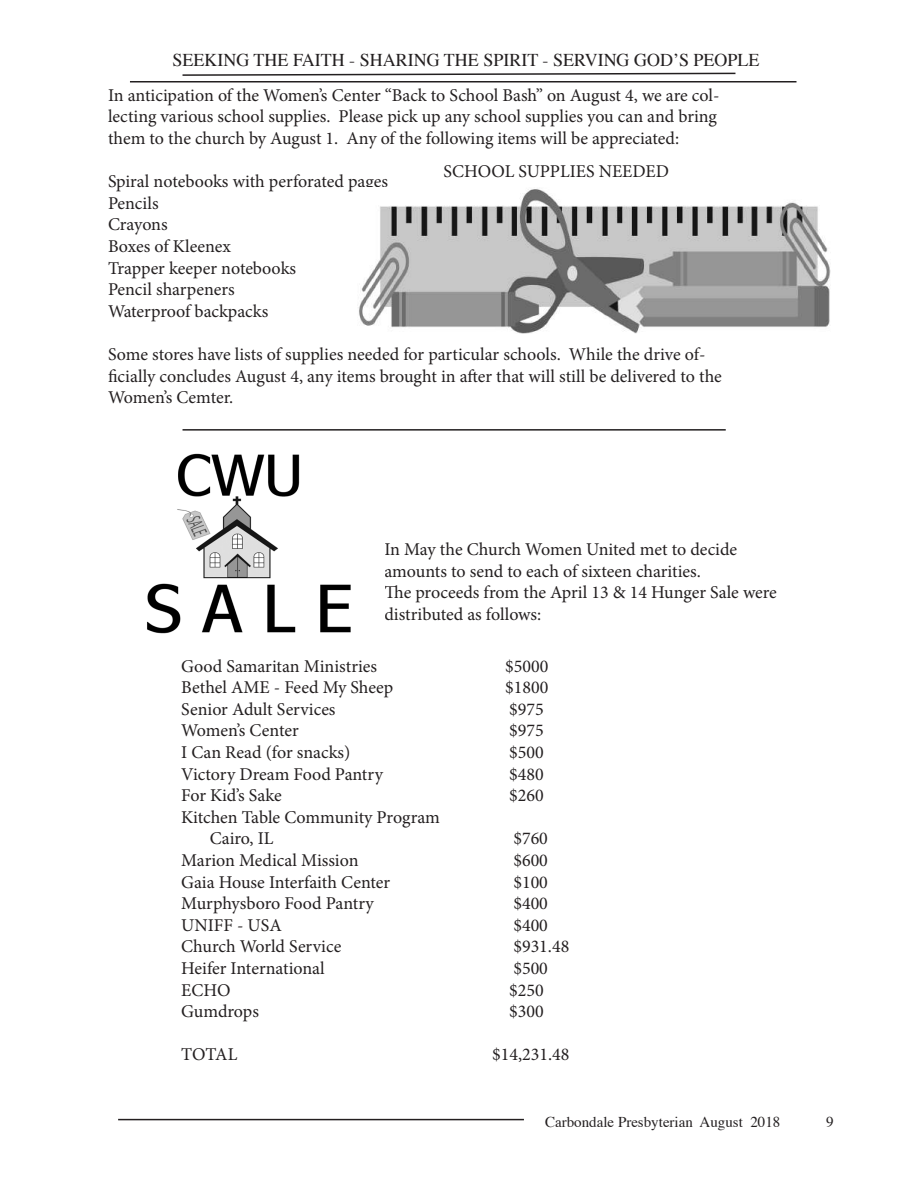
<style>
.page{position:relative;width:918px;height:1188px;background:#fff}
.page>*{position:absolute;margin:0;border:0;box-sizing:border-box;transform-origin:0 0}
.t1{font:18px/21.6px "Minion Pro";color:#231f20}
.t2{font:18px "Times";color:#231f20}
.t3{font:15px "Times";color:#231f20}
</style>
<div class="page">
<hr style="left:118px;top:1119px;width:406px;height:1px;background:#231f20">
<hr style="left:130px;top:81px;width:667px;height:1px;background:#231f20">
<svg style="left:182px;top:72px;width:554px;height:4px"></svg>
<img style="left:147px;top:453px;width:204px;height:181px">
<img style="left:358px;top:189px;width:472px;height:145px">
<hr style="left:183px;top:429px;width:543px;height:2px;background:#231f20">
<p class="t2" style="left:172px;top:49px;width:589px">SEEKING THE FAITH - SHARING THE SPIRIT - SERVING GOD’S PEOPLE</p>
<p class="t1" style="left:108px;top:84px;width:613px">In anticipation of the Women’s Center “Back to School Bash” on August 4, we are col&shy;lecting various school supplies. Please pick up any school supplies you can and bring them to the church by August 1. Any of the following items will be appreciated:</p>
<p class="t1" style="left:108px;top:171px;width:281px">Spiral notebooks with perforated pages<br>Pencils<br>Crayons<br>Boxes of Kleenex<br>Trapper keeper notebooks<br>Pencil sharpeners<br>Waterproof backpacks</p>
<p class="t1" style="left:108px;top:344px;width:615px">Some stores have lists of supplies needed for particular schools. While the drive of&shy;ficially concludes August 4, any items brought in after that will still be delivered to the<br>Women’s Cemter.</p>
<p class="t1" style="left:444px;top:161px;width:227px">SCHOOL SUPPLIES NEEDED</p>
<p class="t1" style="left:384px;top:539px;width:394px">In May the Church Women United met to decide amounts to send to each of sixteen charities.<br>The proceeds from the April 13 &amp; 14 Hunger Sale were distributed as follows:</p>
<p class="t1" style="left:181px;top:655px;width:197px">Good Samaritan Ministries</p>
<p class="t1" style="left:505px;top:655px;width:45px">$5000</p>
<p class="t1" style="left:181px;top:677px;width:214px">Bethel AME - Feed My Sheep</p>
<p class="t1" style="left:505px;top:677px;width:45px">$1800</p>
<p class="t1" style="left:181px;top:698px;width:156px">Senior Adult Services</p>
<p class="t1" style="left:509px;top:698px;width:36px">$975</p>
<p class="t1" style="left:181px;top:720px;width:119px">Women’s Center</p>
<p class="t1" style="left:509px;top:720px;width:36px">$975</p>
<p class="t1" style="left:181px;top:742px;width:171px">I Can Read (for snacks)</p>
<p class="t1" style="left:509px;top:742px;width:36px">$500</p>
<p class="t1" style="left:181px;top:763px;width:203px">Victory Dream Food Pantry</p>
<p class="t1" style="left:509px;top:763px;width:36px">$480</p>
<p class="t1" style="left:181px;top:785px;width:102px">For Kid’s Sake</p>
<p class="t1" style="left:509px;top:785px;width:36px">$260</p>
<p class="t1" style="left:210px;top:806px;width:232px;text-indent:-29px">Kitchen Table Community Program<br>Cairo, IL</p>
<p class="t1" style="left:513px;top:828px;width:36px">$760</p>
<p class="t1" style="left:181px;top:850px;width:179px">Marion Medical Mission</p>
<p class="t1" style="left:513px;top:850px;width:36px">$600</p>
<p class="t1" style="left:181px;top:871px;width:211px">Gaia House Interfaith Center</p>
<p class="t1" style="left:513px;top:871px;width:36px">$100</p>
<p class="t1" style="left:181px;top:893px;width:194px">Murphysboro Food Pantry</p>
<p class="t1" style="left:513px;top:893px;width:36px">$400</p>
<p class="t1" style="left:181px;top:914px;width:102px">UNIFF - USA</p>
<p class="t1" style="left:513px;top:914px;width:36px">$400</p>
<p class="t1" style="left:181px;top:936px;width:162px">Church World Service</p>
<p class="t1" style="left:513px;top:936px;width:57px">$931.48</p>
<p class="t1" style="left:181px;top:958px;width:145px">Heifer International</p>
<p class="t1" style="left:513px;top:958px;width:36px">$500</p>
<p class="t1" style="left:181px;top:979px;width:51px">ECHO</p>
<p class="t1" style="left:509px;top:979px;width:36px">$250</p>
<p class="t1" style="left:181px;top:1001px;width:79px">Gumdrops</p>
<p class="t1" style="left:509px;top:1001px;width:36px">$300</p>
<p class="t1" style="left:181px;top:1044px;width:58px">TOTAL</p>
<p class="t1" style="left:492px;top:1044px;width:79px">$14,231.48</p>
<p class="t3" style="left:545px;top:1113px;width:237px">Carbondale Presbyterian August 2018</p>
<p class="t3" style="left:826px;top:1113px;width:9px">9</p>
</div>
